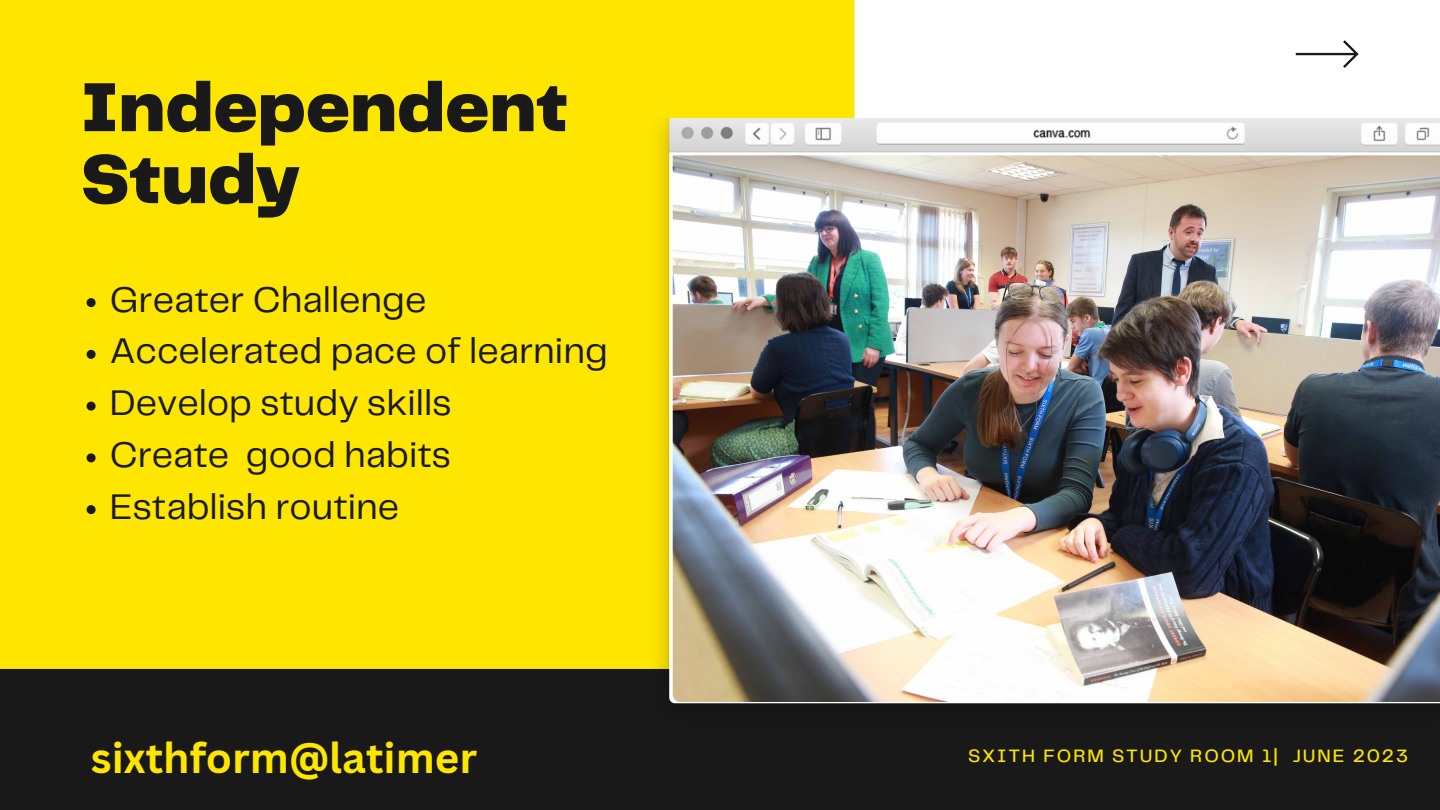
<style>
.page{position:relative;width:1440px;height:810px;background:#fff}
.page>*{position:absolute;margin:0;border:0;box-sizing:border-box;transform-origin:0 0}
.t1{font:900 72px/72px "Telegraf";color:#191919}
.t2{font:700 42px "Canva Sans";color:#fee600}
.t3{font:37px "Telegraf";color:#191919}
.t4{font:500 18.6px "Telegraf";letter-spacing:.1em;color:#fee600}
</style>
<div class="page">
<div style="left:0;top:669px;width:1440px;height:141px;background:#191919"></div>
<div style="left:0;top:0;width:855px;height:669px;background:#fee600"></div>
<img style="left:649px;top:118px;width:791px;height:586px">
<img style="left:673px;top:155px;width:767px;height:547px">
<svg style="left:1296px;top:40px;width:63px;height:28px"></svg>
<svg style="left:87px;top:298px;width:9px;height:9px"></svg>
<svg style="left:87px;top:350px;width:9px;height:9px"></svg>
<svg style="left:87px;top:402px;width:9px;height:9px"></svg>
<svg style="left:87px;top:453px;width:9px;height:9px"></svg>
<svg style="left:87px;top:505px;width:9px;height:9px"></svg>
<p class="t1" style="left:81px;top:75px;width:489px">Independent<br>Study</p>
<p class="t3" style="left:110px;top:284px;width:318px">Greater Challenge</p>
<p class="t3" style="left:110px;top:335px;width:500px">Accelerated pace of learning</p>
<p class="t3" style="left:110px;top:387px;width:343px">Develop study skills</p>
<p class="t3" style="left:110px;top:439px;width:343px">Create good habits</p>
<p class="t3" style="left:110px;top:491px;width:291px">Establish routine</p>
<p class="t2" style="left:91px;top:728px;width:388px">sixthform@latimer</p>
<p class="t4" style="left:968px;top:748px;width:441px">SXITH FORM STUDY ROOM 1| JUNE 2023</p>
</div>
